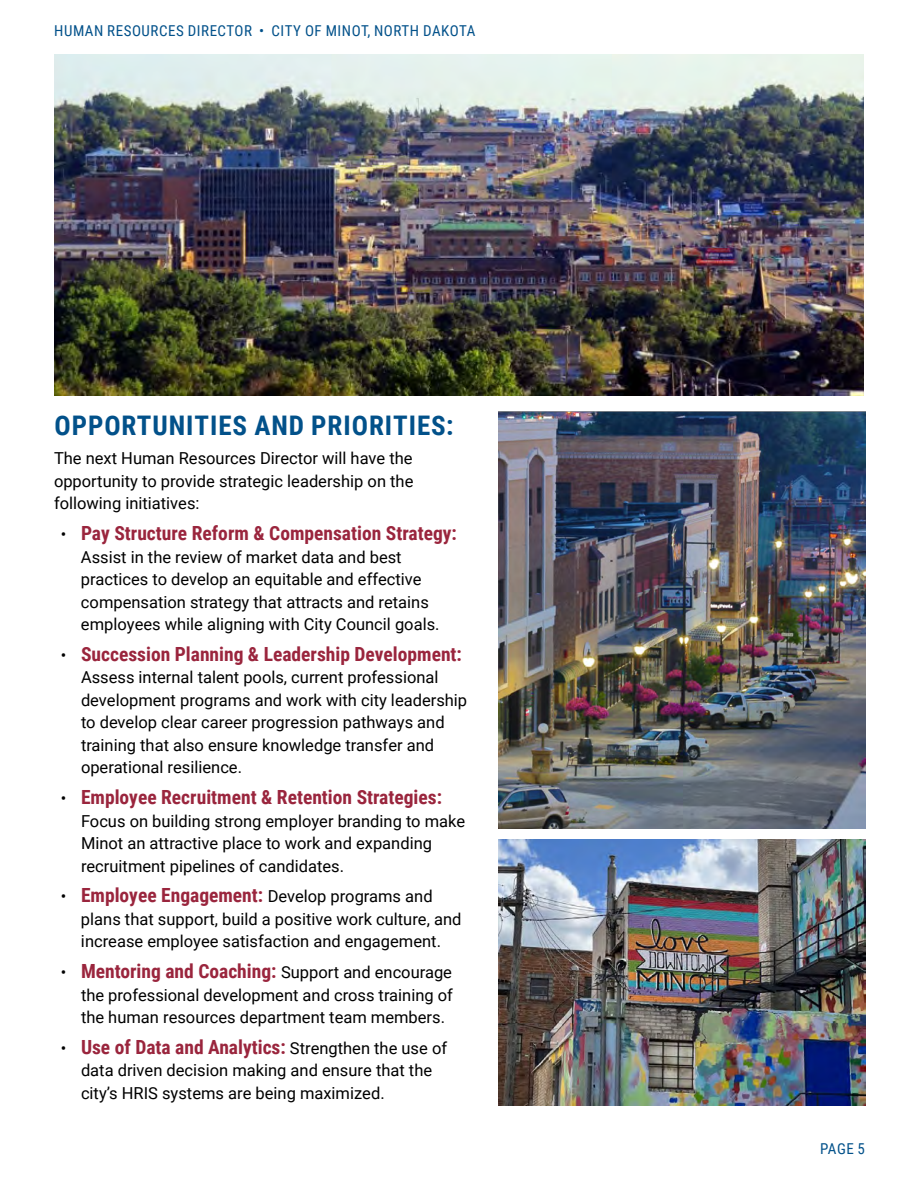
<style>
.page{position:relative;width:918px;height:1188px;background:#fff}
.page>*{position:absolute;margin:0;border:0;box-sizing:border-box;transform-origin:0 0}
.t1{font:700 27px "Roboto Condensed";letter-spacing:.035em;color:#02518a}
.t2{font:700 19.5px "Roboto Condensed";color:#9a253d}
.t3{font:16.5px/22.5px "Roboto";color:#000}
.t4{font:15px "Roboto Condensed";letter-spacing:.035em;color:#02518a}
.s1{font-family:"Roboto";font-weight:400;font-size:16.5px;color:#000}
.s2{font-family:"Roboto Condensed";font-weight:700;font-size:19.5px;color:#9a253d}
</style>
<div class="page">
<img style="left:499px;top:411px;width:366px;height:418px">
<img style="left:54px;top:54px;width:810px;height:341px">
<img style="left:499px;top:839px;width:366px;height:267px">
<p class="t4" style="left:54px;top:20px;width:423px">HUMAN RESOURCES DIRECTOR • CITY OF MINOT, NORTH DAKOTA</p>
<h1 class="t1" style="left:54px;top:407px;width:401px">OPPORTUNITIES AND PRIORITIES:</h1>
<p class="t3" style="left:54px;top:447px;width:361px;text-align:justify">The next Human Resources Director will have the opportunity to provide strategic leadership on the following initiatives:</p>
<p class="t2" style="left:61px;top:519px;width:398px"><span class="s1">•</span> Pay Structure Reform &amp; Compensation Strategy:</p>
<p class="t3" style="left:81px;top:545px;width:360px">Assist in the review of market data and best practices to develop an equitable and effective compensation strategy that attracts and retains employees while aligning with City Council goals.</p>
<p class="t2" style="left:61px;top:640px;width:403px"><span class="s1">•</span> Succession Planning &amp; Leadership Development:</p>
<p class="t3" style="left:81px;top:666px;width:388px">Assess internal talent pools, current professional development programs and work with city leadership to develop clear career progression pathways and training that also ensure knowledge transfer and operational resilience.</p>
<p class="t2" style="left:61px;top:783px;width:383px"><span class="s1">•</span> Employee Recruitment &amp; Retention Strategies:</p>
<p class="t3" style="left:81px;top:809px;width:386px">Focus on building strong employer branding to make<br>Minot an attractive place to work and expanding recruitment pipelines of candidates.</p>
<p class="t3" style="left:81px;top:885px;width:382px;text-indent:-20px">• <span class="s2">Employee Engagement:</span> Develop programs and plans that support, build a positive work culture, and increase employee satisfaction and engagement.</p>
<p class="t2" style="left:61px;top:957px;width:393px"><span class="s1">•</span> Mentoring and Coaching: <span class="s1">Support and encourage</span></p>
<p class="t3" style="left:81px;top:983px;width:373px">the professional development and cross training of the human resources department team members.</p>
<p class="t2" style="left:61px;top:1033px;width:388px"><span class="s1">•</span> Use of Data and Analytics: <span class="s1">Strengthen the use of</span></p>
<p class="t3" style="left:81px;top:1059px;width:353px">data driven decision making and ensure that the city’s HRIS systems are being maximized.</p>
<p class="t4" style="left:820px;top:1138px;width:46px">PAGE 5</p>
</div>
